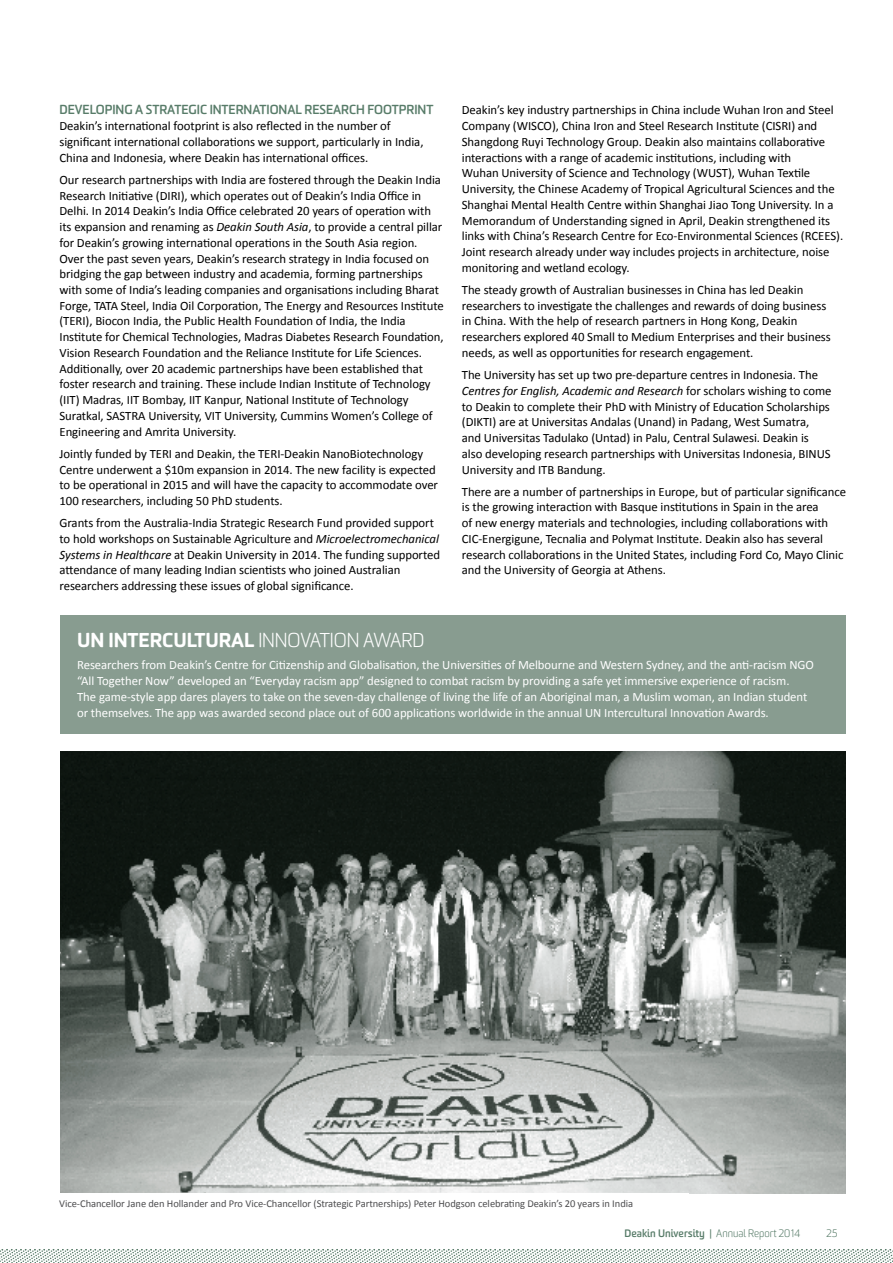
<style>
.page{position:relative;width:893px;height:1263px;background:#fff}
.page>*{position:absolute;margin:0;border:0;box-sizing:border-box;transform-origin:0 0}
.t1{font:900 19.5px "Sommet Rounded";letter-spacing:-.005em;color:#fff}
.t2{font:12.75px/15.8px "Calibri";letter-spacing:-.005em;color:#000}
.t3{font:12.75px/15.8px "Calibri";letter-spacing:-.005em;color:#fff}
.t4{font:700 12.75px "Sommet Rounded";letter-spacing:-.005em;color:#587c69}
.t5{font:10.5px "Calibri";letter-spacing:-.005em;color:#4d4d4f}
.t6{font:700 10.5px "Sommet Rounded";color:#587c69}
.t7{font:300 10.5px "Sommet Rounded";color:#587c69}
.s1{font-style:italic}
.s2{font-weight:300}
.s3{font-weight:400}
</style>
<div class="page">
<svg style="left:0;top:1249px;width:893px;height:14px"></svg>
<div style="left:60px;top:615px;width:786px;height:119px;background:#889c90"></div>
<img style="left:60px;top:751px;width:786px;height:442px">
<p class="t4" style="left:60px;top:102px;width:375px">DEVELOPING A STRATEGIC INTERNATIONAL RESEARCH FOOTPRINT</p>
<p class="t2" style="left:60px;top:118px;width:365px">Deakin’s international footprint is also reflected in the number of significant international collaborations we support, particularly in India,<br>China and Indonesia, where Deakin has international offices.</p>
<p class="t2" style="left:60px;top:172px;width:386px">Our research partnerships with India are fostered through the Deakin India Research Initiative (DIRI), which operates out of Deakin’s India Office in Delhi. In 2014 Deakin’s India Office celebrated 20 years of operation with its expansion and renaming as <span class="s1">Deakin South Asia</span>, to provide a central pillar for Deakin’s growing international operations in the South Asia region.<br>Over the past seven years, Deakin’s research strategy in India focused on bridging the gap between industry and academia, forming partnerships with some of India’s leading companies and organisations including Bharat Forge, TATA Steel, India Oil Corporation, The Energy and Resources Institute (TERI), Biocon India, the Public Health Foundation of India, the India Institute for Chemical Technologies, Madras Diabetes Research Foundation, Vision Research Foundation and the Reliance Institute for Life Sciences.<br>Additionally, over 20 academic partnerships have been established that foster research and training. These include Indian Institute of Technology (IIT) Madras, IIT Bombay, IIT Kanpur, National Institute of Technology Suratkal, SASTRA University, VIT University, Cummins Women’s College of Engineering and Amrita University.</p>
<p class="t2" style="left:60px;top:446px;width:380px">Jointly funded by TERI and Deakin, the TERI-Deakin NanoBiotechnology Centre underwent a $10m expansion in 2014. The new facility is expected to be operational in 2015 and will have the capacity to accommodate over 100 researchers, including 50 PhD students.</p>
<p class="t2" style="left:60px;top:515px;width:382px">Grants from the Australia-India Strategic Research Fund provided support to hold workshops on Sustainable Agriculture and <span class="s1">Microelectromechanical Systems in Healthcare</span> at Deakin University in 2014. The funding supported attendance of many leading Indian scientists who joined Australian researchers addressing these issues of global significance.</p>
<p class="t2" style="left:462px;top:102px;width:383px">Deakin’s key industry partnerships in China include Wuhan Iron and Steel Company (WISCO), China Iron and Steel Research Institute (CISRI) and Shangdong Ruyi Technology Group. Deakin also maintains collaborative interactions with a range of academic institutions, including with<br>Wuhan University of Science and Technology (WUST), Wuhan Textile University, the Chinese Academy of Tropical Agricultural Sciences and the Shanghai Mental Health Centre within Shanghai Jiao Tong University. In a Memorandum of Understanding signed in April, Deakin strengthened its links with China’s Research Centre for Eco-Environmental Sciences (RCEES).<br>Joint research already under way includes projects in architecture, noise monitoring and wetland ecology.</p>
<p class="t2" style="left:462px;top:282px;width:370px">The steady growth of Australian businesses in China has led Deakin researchers to investigate the challenges and rewards of doing business in China. With the help of research partners in Hong Kong, Deakin researchers explored 40 Small to Medium Enterprises and their business needs, as well as opportunities for research engagement.</p>
<p class="t2" style="left:462px;top:367px;width:371px">The University has set up two pre-departure centres in Indonesia. The <span class="s1">Centres for English, Academic and Research</span> for scholars wishing to come to Deakin to complete their PhD with Ministry of Education Scholarships (DIKTI) are at Universitas Andalas (Unand) in Padang, West Sumatra, and Universitas Tadulako (Untad) in Palu, Central Sulawesi. Deakin is also developing research partnerships with Universitas Indonesia, BINUS University and ITB Bandung.</p>
<p class="t2" style="left:462px;top:484px;width:386px">There are a number of partnerships in Europe, but of particular significance is the growing interaction with Basque institutions in Spain in the area<br>of new energy materials and technologies, including collaborations with CIC-Energigune, Tecnalia and Polymat Institute. Deakin also has several research collaborations in the United States, including Ford Co, Mayo Clinic and the University of Georgia at Athens.</p>
<h1 class="t1" style="left:77px;top:627px;width:349px">UN INTERCULTURAL <span class="s2">INNOVATION AWARD</span></h1>
<p class="t3" style="left:77px;top:657px;width:738px">Researchers from Deakin’s Centre for Citizenship and Globalisation, the Universities of Melbourne and Western Sydney, and the anti-racism NGO “All Together Now” developed an “Everyday racism app” designed to combat racism by providing a safe yet immersive experience of racism.<br>The game-style app dares players to take on the seven-day challenge of living the life of an Aboriginal man, a Muslim woman, an Indian student or themselves. The app was awarded second place out of 600 applications worldwide in the annual UN Intercultural Innovation Awards.</p>
<p class="t5" style="left:59px;top:1196px;width:576px">Vice-Chancellor Jane den Hollander and Pro Vice-Chancellor (Strategic Partnerships) Peter Hodgson celebrating Deakin’s 20 years in India</p>
<p class="t6" style="left:624px;top:1227px;width:177px">Deakin University <span class="s3">|</span> <span class="s2">Annual Report 2014</span></p>
<p class="t7" style="left:827px;top:1227px;width:13px">25</p>
</div>
